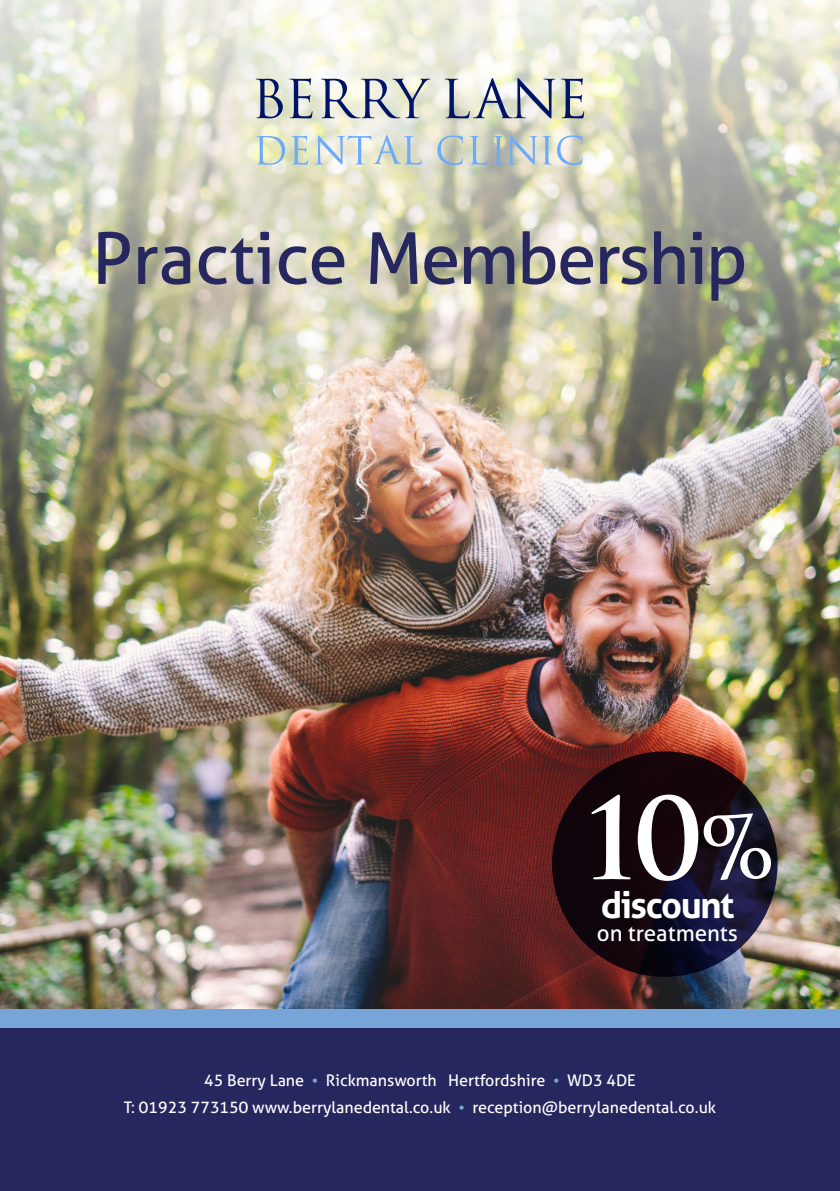
<style>
.page{position:relative;width:840px;height:1191px;background:#fff}
.page>*{position:absolute;margin:0;border:0;box-sizing:border-box;transform-origin:0 0}
.t1{font:600 110px "Trajan Pro 3";color:#fff}
.t2{font:71.2px "Aller";letter-spacing:-.03em;color:#272760}
.t3{font:700 36.4px "Aller";letter-spacing:-.04em;color:#fff}
.t4{font:22.2px "Aller";color:#fff}
.t5{font:16px/27.6px "Aller";color:#fff;text-align:center}
.s1{font-size:84.8px}
.s2{color:#77a5d8}
</style>
<div class="page">
<img style="left:0;top:0;width:839px;height:1009px">
<div style="left:0;top:1027px;width:839px;height:164px;background:#272760"></div>
<div style="left:0;top:1009px;width:839px;height:19px;background:#77a5d8"></div>
<svg style="left:551px;top:751px;width:226px;height:225px;background:#130917"></svg>
<svg style="left:255px;top:79px;width:28px;height:39px"></svg>
<svg style="left:289px;top:78px;width:23px;height:40px"></svg>
<svg style="left:321px;top:79px;width:109px;height:39px;background:#b4b9bf"></svg>
<svg style="left:444px;top:78px;width:140px;height:41px;background:#b7bcbe"></svg>
<svg style="left:256px;top:136px;width:29px;height:29px"></svg>
<svg style="left:291px;top:136px;width:17px;height:29px"></svg>
<svg style="left:315px;top:135px;width:106px;height:30px;background:#cfdbdc"></svg>
<svg style="left:437px;top:135px;width:25px;height:30px"></svg>
<svg style="left:469px;top:136px;width:18px;height:29px"></svg>
<svg style="left:493px;top:135px;width:89px;height:30px;background:#c1cdcf"></svg>
<h2 class="t2" style="left:92px;top:214px;width:656px">Practice Membership</h2>
<h1 class="t1" style="left:587px;top:759px;width:188px">10<span class="s1">%</span></h1>
<h3 class="t3" style="left:600px;top:882px;width:135px">discount</h3>
<h3 class="t4" style="left:596px;top:918px;width:142px">on treatments</h3>
<p class="t5" style="left:124px;top:1066px;width:593px">45 Berry Lane <span class="s2">•</span> Rickmansworth Hertfordshire <span class="s2">•</span> WD3 4DE<br>T: 01923 773150 www.berrylanedental.co.uk <span class="s2">•</span> reception@berrylanedental.co.uk</p>
</div>
